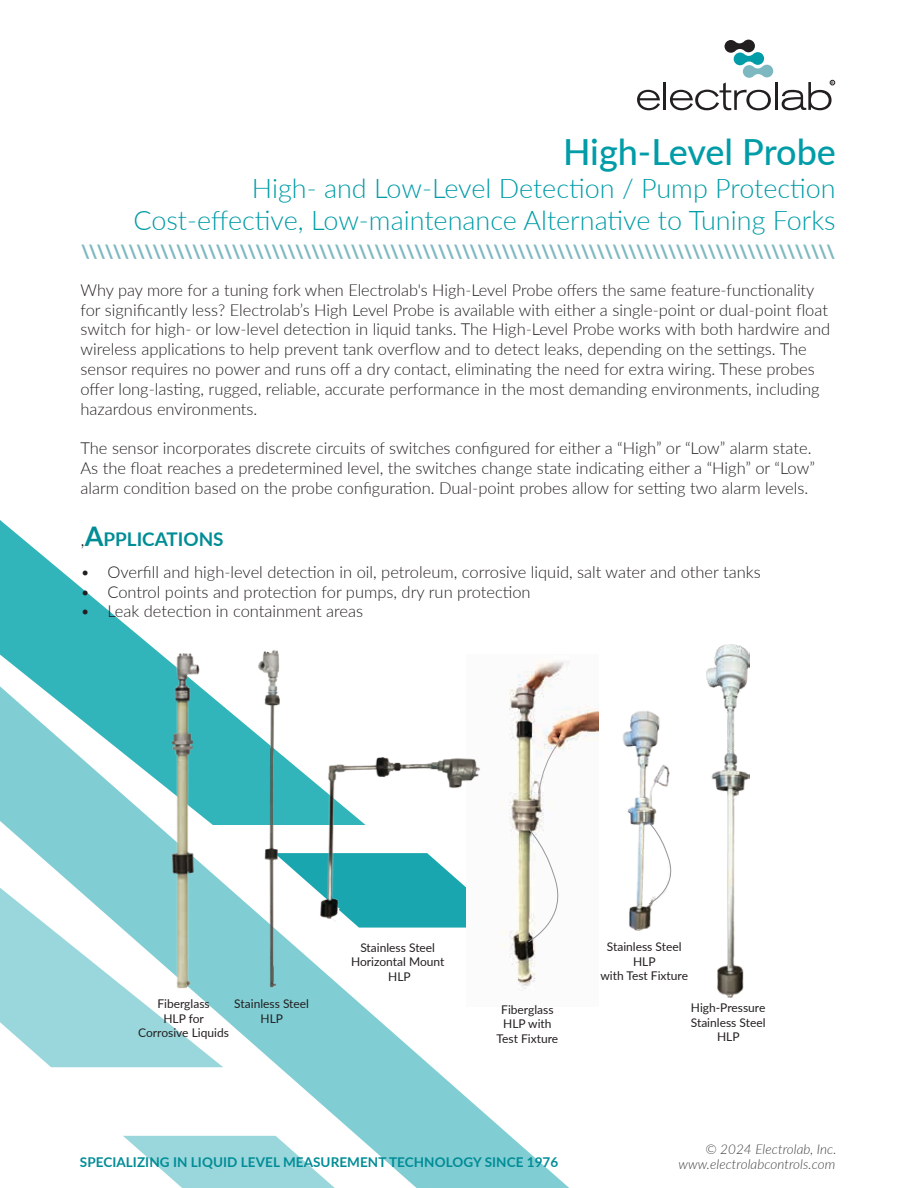
<style>
.page{position:relative;width:918px;height:1188px;background:#fff}
.page>*{position:absolute;margin:0;border:0;box-sizing:border-box;transform-origin:0 0}
.t1{font:500 36px "Lato";letter-spacing:-.005em;color:#009ca7}
.t2{font:300 27px/32.4px "Lato";color:#009ca7;text-align:right}
.t3{font:700 18.9px "Lato";color:#008d96}
.t4{font:300 16.5px/19.8px "Lato";color:#231f20}
.t5{font:700 13.5px "Lato";letter-spacing:.005em;color:#008c96}
.t6{font:italic 300 13.5px "Lato";letter-spacing:.005em;color:#414142}
.t7{font:12px/14.4px "Lato";color:#231f20;text-align:center}
.t8{font:700 3.45px "Arial";color:#231f20}
.s1{font-weight:300;font-size:19.5px;color:#231f20}
.s2{font-size:27px}
</style>
<div class="page">
<svg style="left:0;top:520px;width:148px;height:165px;fill:#31b4ba"></svg>
<svg style="left:637px;top:90px;width:23px;height:20px"></svg>
<hr style="left:663px;top:82px;width:3px;height:28px;background:#231f20">
<svg style="left:670px;top:40px;width:103px;height:70px"></svg>
<hr style="left:775px;top:82px;width:3px;height:28px;background:#231f20">
<svg style="left:782px;top:80px;width:53px;height:30px"></svg>
<svg style="left:0;top:685px;width:569px;height:503px"></svg>
<svg style="left:0;top:888px;width:223px;height:179px"></svg>
<svg style="left:123px;top:1136px;width:216px;height:52px"></svg>
<svg style="left:303px;top:920px;width:163px;height:9px"></svg>
<img style="left:144px;top:643px;width:80px;height:353px">
<img style="left:466px;top:661px;width:113px;height:345px">
<img style="left:241px;top:650px;width:62px;height:344px">
<img style="left:299px;top:735px;width:207px;height:185px">
<img style="left:579px;top:706px;width:91px;height:225px">
<img style="left:707px;top:644px;width:43px;height:353px">
<svg style="left:528px;top:828px;width:34px;height:114px"></svg>
<svg style="left:539px;top:740px;width:22px;height:54px"></svg>
<svg style="left:649px;top:822px;width:23px;height:83px"></svg>
<p class="t8" style="left:831px;top:80px;width:4px">R</p>
<h1 class="t1" style="left:563px;top:126px;width:274px">High-Level Probe</h1>
<h2 class="t2" style="left:133px;top:171px;width:704px">High- and Low-Level Detection / Pump Protection<br>Cost-effective, Low-maintenance Alternative to Tuning Forks</h2>
<p class="t4" style="left:80px;top:279px;width:751px">Why pay more for a tuning fork when Electrolab's High-Level Probe offers the same feature-functionality for significantly less? Electrolab’s High Level Probe is available with either a single-point or dual-point float switch for high- or low-level detection in liquid tanks. The High-Level Probe works with both hardwire and wireless applications to help prevent tank overflow and to detect leaks, depending on the settings. The sensor requires no power and runs off a dry contact, eliminating the need for extra wiring. These probes offer long-lasting, rugged, reliable, accurate performance in the most demanding environments, including hazardous environments.</p>
<p class="t4" style="left:80px;top:438px;width:736px">The sensor incorporates discrete circuits of switches configured for either a “High” or “Low” alarm state.<br>As the float reaches a predetermined level, the switches change state indicating either a “High” or “Low” alarm condition based on the probe configuration. Dual-point probes allow for setting two alarm levels.</p>
<p class="t3" style="left:80px;top:525px;width:145px"><span class="s1">,</span><span class="s2">A</span>PPLICATIONS</p>
<p class="t4" style="left:80px;top:561px;width:682px">• Overfill and high-level detection in oil, petroleum, corrosive liquid, salt water and other tanks</p>
<p class="t4" style="left:80px;top:581px;width:452px">• Control points and protection for pumps, dry run protection</p>
<p class="t4" style="left:80px;top:601px;width:284px">• Leak detection in containment areas</p>
<p class="t7" style="left:138px;top:996px;width:92px">Fiberglass<br>HLP for<br>Corrosive Liquids</p>
<p class="t7" style="left:234px;top:996px;width:76px">Stainless Steel<br>HLP</p>
<p class="t7" style="left:351px;top:940px;width:95px">Stainless Steel<br>Horizontal Mount<br>HLP</p>
<p class="t7" style="left:600px;top:939px;width:89px">Stainless Steel<br>HLP<br>with Test Fixture</p>
<p class="t7" style="left:497px;top:1002px;width:63px">Fiberglass<br>HLP with<br>Test Fixture</p>
<p class="t7" style="left:691px;top:1000px;width:76px">High-Pressure<br>Stainless Steel<br>HLP</p>
<p class="t6" style="left:705px;top:1140px;width:133px">© 2024 Electrolab, Inc.</p>
<p class="t5" style="left:80px;top:1152px;width:480px">SPECIALIZING IN LIQUID LEVEL MEASUREMENT TECHNOLOGY SINCE 1976</p>
<p class="t6" style="left:679px;top:1155px;width:158px">www.electrolabcontrols.com</p>
</div>
